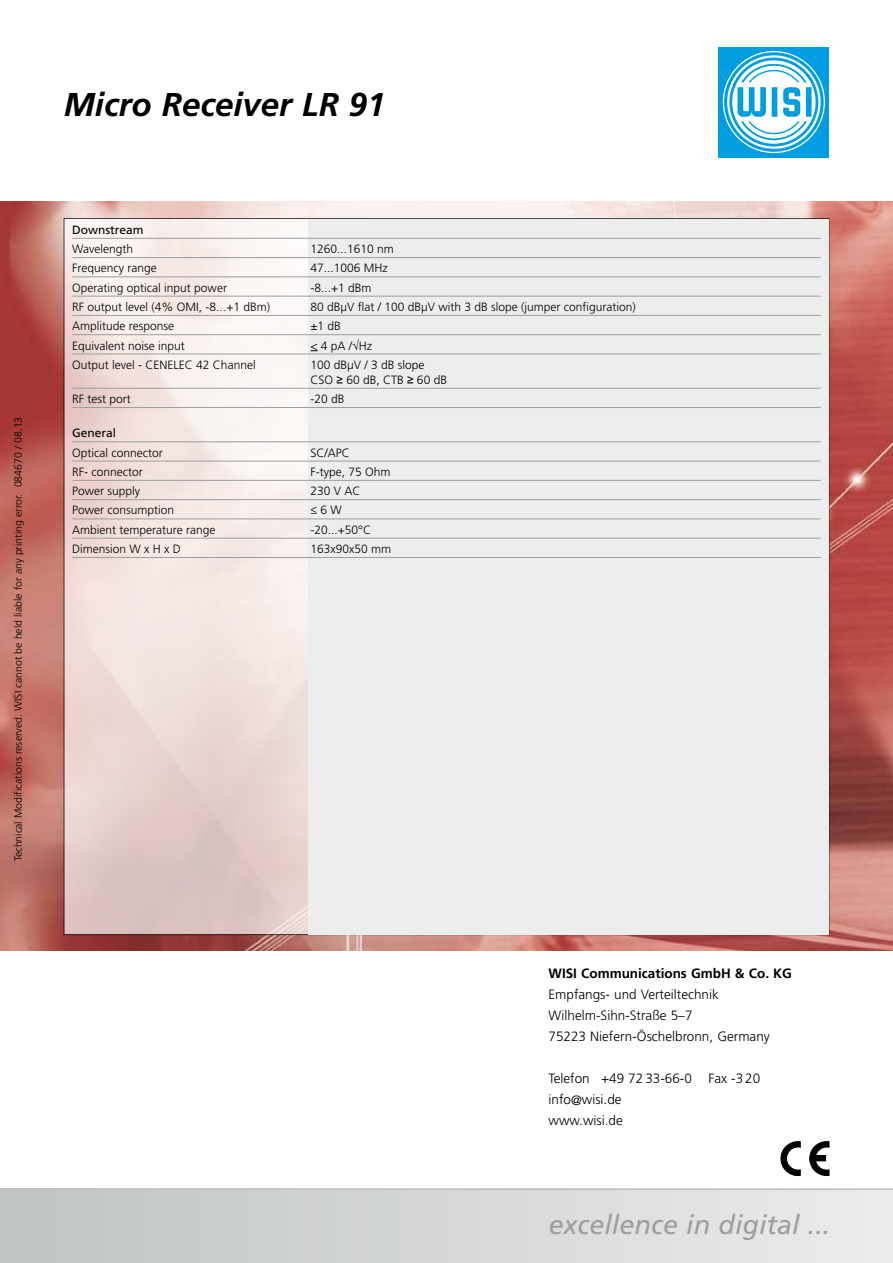
<style>
.page{position:relative;width:893px;height:1263px;background:#fff}
.page>*{position:absolute;margin:0;border:0;box-sizing:border-box;transform-origin:0 0}
.t1{font:italic 700 33px "Frutiger";color:#000}
.t2{font:italic 27px "Frutiger";color:#9c9e9f}
.t3{font:300 13.5px/21px "Frutiger";color:#000}
.t4{font:700 13.5px "Frutiger";color:#000}
.t5{font:300 12px/15px "Frutiger";color:#000}
.t6{font:12px "Frutiger";color:#000}
.t7{font:300 10.5px "Frutiger";color:#000}
.s1{font-family:"Arial";font-weight:400}
.s2{font-family:"Frutiger LT Std";font-weight:400}
</style>
<div class="page">
<div style="left:719px;top:47px;width:110px;height:110px;background:#009ee0"></div>
<svg style="left:723px;top:51px;width:102px;height:102px"></svg>
<img style="left:0;top:201px;width:893px;height:749px">
<div style="left:0;top:1188px;width:893px;height:75px;background:linear-gradient(to right,#bfc3c4,#ebebeb)"></div>
<hr style="left:0;top:1188px;width:893px;height:2px;background:#bfc3c3">
<svg style="left:781px;top:1141px;width:20px;height:35px"></svg>
<svg style="left:809px;top:1141px;width:20px;height:35px"></svg>
<div style="left:812px;top:1155px;width:14px;height:6px;background:#000"></div>
<svg style="left:66px;top:220px;width:242px;height:713px"></svg>
<div style="left:308px;top:219px;width:521px;height:715px;background:#eceded"></div>
<hr style="left:72px;top:238px;width:749px;height:1px;background:#9c9e9f">
<hr style="left:72px;top:257px;width:749px;height:1px;background:#9c9e9f">
<hr style="left:72px;top:277px;width:749px;height:1px;background:#9c9e9f">
<hr style="left:72px;top:296px;width:749px;height:1px;background:#9c9e9f">
<hr style="left:72px;top:315px;width:749px;height:1px;background:#9c9e9f">
<hr style="left:72px;top:334px;width:749px;height:1px;background:#9c9e9f">
<hr style="left:72px;top:354px;width:749px;height:1px;background:#9c9e9f">
<hr style="left:72px;top:388px;width:749px;height:1px;background:#9c9e9f">
<hr style="left:72px;top:407px;width:749px;height:1px;background:#9c9e9f">
<hr style="left:72px;top:441px;width:749px;height:1px;background:#9c9e9f">
<hr style="left:72px;top:461px;width:749px;height:1px;background:#9c9e9f">
<hr style="left:72px;top:480px;width:749px;height:1px;background:#9c9e9f">
<hr style="left:72px;top:499px;width:749px;height:1px;background:#9c9e9f">
<hr style="left:72px;top:519px;width:749px;height:1px;background:#9c9e9f">
<hr style="left:72px;top:538px;width:749px;height:1px;background:#9c9e9f">
<hr style="left:72px;top:557px;width:749px;height:1px;background:#9c9e9f">
<h1 class="t1" style="left:64px;top:85px;width:323px">Micro Receiver LR 91</h1>
<p class="t7" style="left:12px;top:861px;width:446px;rotate:-90deg">Technical Modifications reserved. WISI cannot be held liable for any printing error. 084670 / 08.13</p>
<p class="t6" style="left:72px;top:223px;width:73px">Downstream</p>
<p class="t5" style="left:72px;top:241px;width:62px">Wavelength</p>
<p class="t5" style="left:310px;top:241px;width:85px">1260...1610 nm</p>
<p class="t5" style="left:72px;top:261px;width:86px">Frequency range</p>
<p class="t5" style="left:310px;top:261px;width:79px">47...1006 MHz</p>
<p class="t5" style="left:72px;top:280px;width:156px">Operating optical input power</p>
<p class="t5" style="left:310px;top:280px;width:63px">-8...+1 dBm</p>
<p class="t5" style="left:72px;top:299px;width:199px">RF output level (4% OMI, -8...+1 dBm)</p>
<p class="t5" style="left:310px;top:299px;width:327px">80 dBµV flat / 100 dBµV with 3 dB slope (jumper configuration)</p>
<p class="t5" style="left:72px;top:319px;width:103px">Amplitude response</p>
<p class="t5" style="left:310px;top:319px;width:32px">±1 dB</p>
<p class="t5" style="left:72px;top:338px;width:114px">Equivalent noise input</p>
<p class="t5" style="left:310px;top:338px;width:63px">&lt; 4 pA /√Hz</p>
<p class="t5" style="left:72px;top:357px;width:185px">Output level - CENELEC 42 Channel</p>
<p class="t5" style="left:310px;top:357px;width:138px">100 dBµV / 3 dB slope<br>CSO <span class="s1">≥</span> 60 dB, CTB <span class="s1">≥</span> 60 dB</p>
<p class="t5" style="left:72px;top:391px;width:60px">RF test port</p>
<p class="t5" style="left:310px;top:391px;width:36px">-20 dB</p>
<p class="t6" style="left:72px;top:426px;width:46px">General</p>
<p class="t5" style="left:72px;top:445px;width:92px">Optical connector</p>
<p class="t5" style="left:310px;top:445px;width:41px">SC/APC</p>
<p class="t5" style="left:72px;top:464px;width:72px">RF- connector</p>
<p class="t5" style="left:310px;top:464px;width:82px">F-type, 75 Ohm</p>
<p class="t5" style="left:72px;top:483px;width:70px">Power supply</p>
<p class="t5" style="left:310px;top:483px;width:52px">230 V AC</p>
<p class="t5" style="left:72px;top:503px;width:104px">Power consumption</p>
<p class="t5" style="left:310px;top:503px;width:33px"><span class="s2">≤</span> 6 W</p>
<p class="t5" style="left:72px;top:522px;width:145px">Ambient temperature range</p>
<p class="t5" style="left:310px;top:522px;width:62px">-20...+50°C</p>
<p class="t5" style="left:72px;top:541px;width:110px">Dimension W x H x D</p>
<p class="t5" style="left:310px;top:541px;width:82px">163x90x50 mm</p>
<p class="t4" style="left:549px;top:965px;width:245px">WISI Communications GmbH &amp; Co. KG</p>
<p class="t3" style="left:549px;top:984px;width:223px">Empfangs- und Verteiltechnik<br>Wilhelm-Sihn-Straße 5–7<br>75223 Niefern-Öschelbronn, Germany</p>
<p class="t3" style="left:549px;top:1068px;width:213px">Telefon +49 72 33-66-0 Fax -3 20 info@wisi.de<br>www.wisi.de</p>
<h2 class="t2" style="left:549px;top:1209px;width:283px">excellence in digital ...</h2>
</div>
